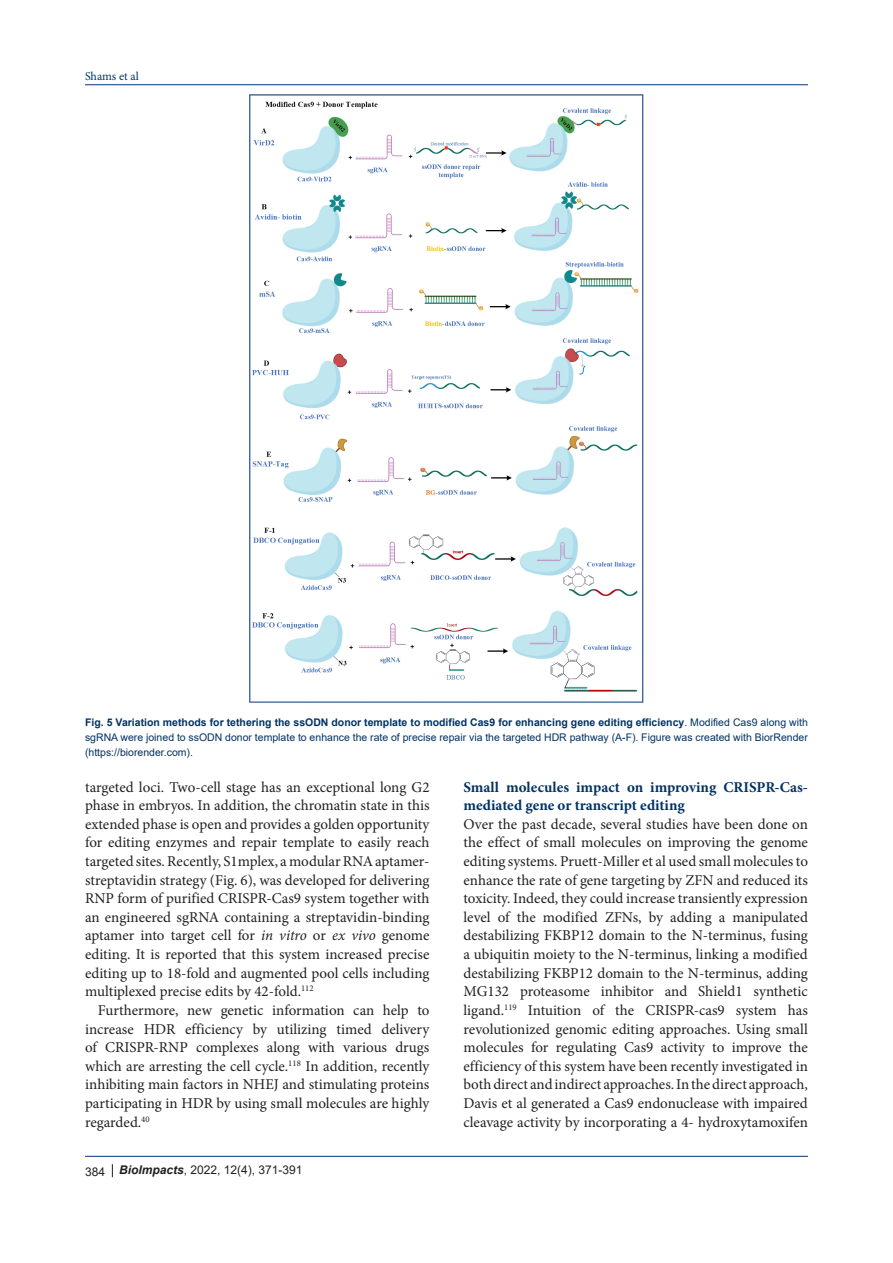
<style>
.page{position:relative;width:893px;height:1263px;background:#fff}
.page>*{position:absolute;margin:0;border:0;box-sizing:border-box;transform-origin:0 0}
.t1{font:15px/18.6px "Minion Pro";color:#231f20;text-align:justify}
.t2{font:700 15px/18.6px "Minion Pro";color:#003264}
.t3{font:12px "Arial";color:#231f20}
.t4{font:12px "Minion Pro";letter-spacing:-.005em;color:#003466}
.t5{font:10.5px/15px "Arial";color:#003264;text-align:justify}
.s1{font-weight:700}
.s2{font-style:italic}
.s3{font-weight:700;font-style:italic}
</style>
<div class="page">
<hr style="left:85px;top:84px;width:723px;height:1px;background:#053278">
<hr style="left:85px;top:1156px;width:723px;height:1px;background:#053278">
<svg style="left:112px;top:1164px;width:1px;height:13px"></svg>
<img style="left:249px;top:94px;width:395px;height:609px">
<p class="t4" style="left:85px;top:68px;width:55px">Shams et al</p>
<p class="t5" style="left:85px;top:715px;width:724px"><span class="s1">Fig. 5 Variation methods for tethering the ssODN donor template to modified Cas9 for enhancing gene editing efficiency</span>. Modified Cas9 along with sgRNA were joined to ssODN donor template to enhance the rate of precise repair via the targeted HDR pathway (A-F). Figure was created with BiorRender (https://biorender.com).</p>
<p class="t1" style="left:85px;top:778px;width:346px">targeted loci. Two-cell stage has an exceptional long G2 phase in embryos. In addition, the chromatin state in this extended phase is open and provides a golden opportunity for editing enzymes and repair template to easily reach targeted sites. Recently, S1mplex, a modular RNA aptamer&shy;streptavidin strategy (Fig. 6), was developed for delivering RNP form of purified CRISPR-Cas9 system together with an engineered sgRNA containing a streptavidin-binding aptamer into target cell for <span class="s2">in vitro</span> or <span class="s2">ex vivo</span> genome editing. It is reported that this system increased precise editing up to 18-fold and augmented pool cells including multiplexed precise edits by 42-fold.<sup>112</sup></p>
<p class="t1" style="left:85px;top:1001px;width:346px;text-indent:13px">Furthermore, new genetic information can help to increase HDR efficiency by utilizing timed delivery of CRISPR-RNP complexes along with various drugs which are arresting the cell cycle.<sup>118</sup> In addition, recently inhibiting main factors in NHEJ and stimulating proteins participating in HDR by using small molecules are highly regarded.<sup>40</sup></p>
<p class="t2" style="left:463px;top:777px;width:346px">Small molecules impact on improving CRISPR-Cas&shy;mediated gene or transcript editing</p>
<p class="t1" style="left:463px;top:815px;width:346px">Over the past decade, several studies have been done on the effect of small molecules on improving the genome editing systems. Pruett-Miller et al used small molecules to enhance the rate of gene targeting by ZFN and reduced its toxicity. Indeed, they could increase transiently expression level of the modified ZFNs, by adding a manipulated destabilizing FKBP12 domain to the N-terminus, fusing a ubiquitin moiety to the N-terminus, linking a modified destabilizing FKBP12 domain to the N-terminus, adding MG132 proteasome inhibitor and Shield1 synthetic ligand.<sup>119</sup> Intuition of the CRISPR-cas9 system has revolutionized genomic editing approaches. Using small molecules for regulating Cas9 activity to improve the efficiency of this system have been recently investigated in both direct and indirect approaches. In the direct approach, Davis et al generated a Cas9 endonuclease with impaired cleavage activity by incorporating a 4- hydroxytamoxifen</p>
<p class="t3" style="left:85px;top:1162px;width:219px">384 <span class="s3">BioImpacts</span>, 2022, 12(4), 371-391</p>
</div>
